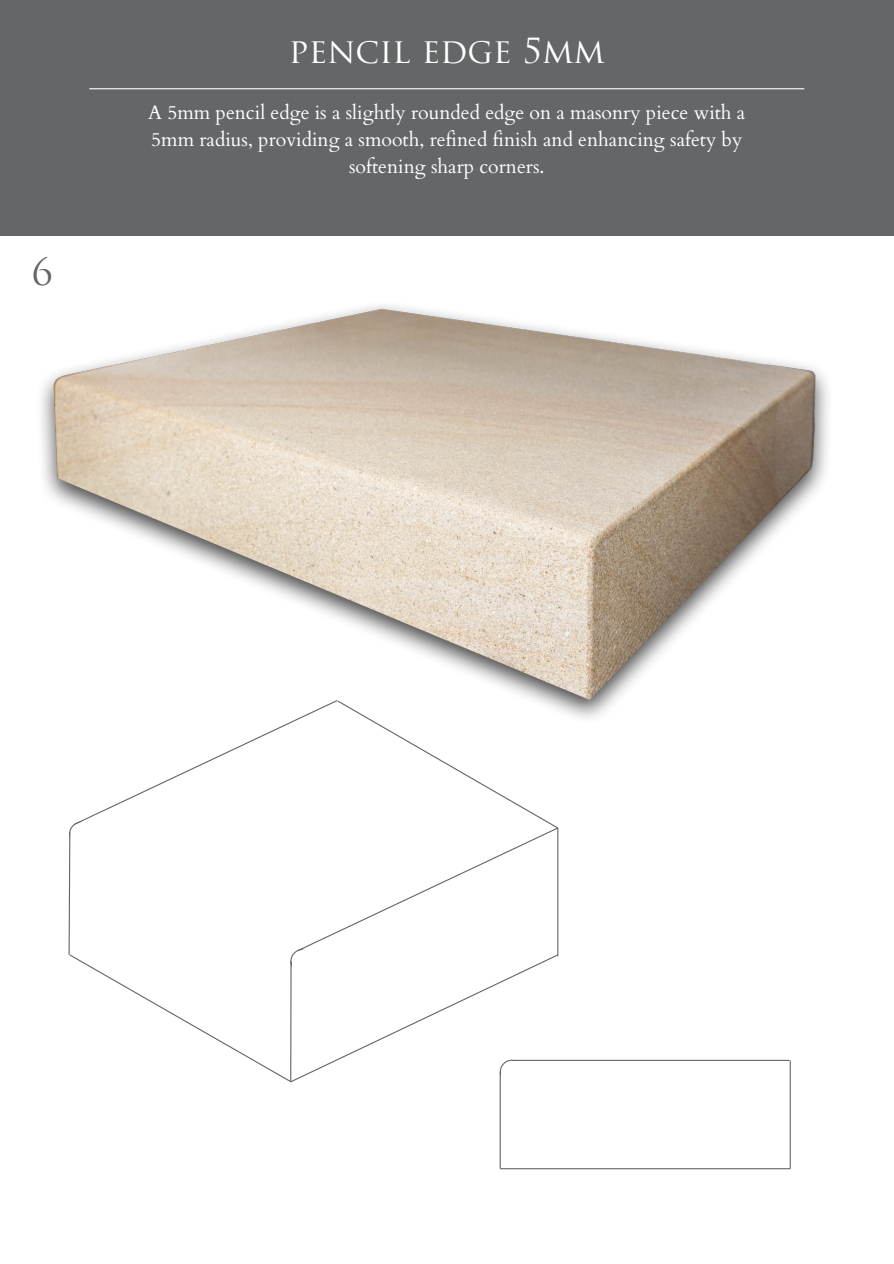
<style>
.page{position:relative;width:894px;height:1264px;background:#fff}
.page>*{position:absolute;margin:0;border:0;box-sizing:border-box;transform-origin:0 0}
.t1{font:36.75px "Trajan Pro";color:#656668}
.t2{font:33.75px "Trajan Pro";color:#fff}
.t3{font:19.5px/27px "Cardo";color:#fff;text-align:center}
</style>
<div class="page">
<hr style="left:499px;top:1071px;width:1px;height:97px;background:#656668">
<hr style="left:513px;top:1059px;width:276px;height:1px;background:#656668">
<hr style="left:789px;top:1060px;width:1px;height:108px;background:#656668">
<hr style="left:500px;top:1168px;width:290px;height:1px;background:#656668">
<svg style="left:68px;top:797px;width:491px;height:286px"></svg>
<div style="left:501px;top:1072px;width:34px;height:16px;background:#fff"></div>
<div style="left:512px;top:1061px;width:34px;height:15px;background:#fff"></div>
<div style="left:0;top:0;width:892px;height:236px;background:#656668"></div>
<hr style="left:89px;top:88px;width:715px;height:1px;background:#fff">
<img style="left:41px;top:305px;width:787px;height:492px">
<h1 class="t1" style="left:32px;top:258px;width:22px">6</h1>
<p class="t2" style="left:289px;top:37px;width:317px">PENCIL EDGE 5MM</p>
<p class="t3" style="left:148px;top:99px;width:598px">A 5mm pencil edge is a slightly rounded edge on a masonry piece with a<br>5mm radius, providing a smooth, refined finish and enhancing safety by softening sharp corners.</p>
</div>
